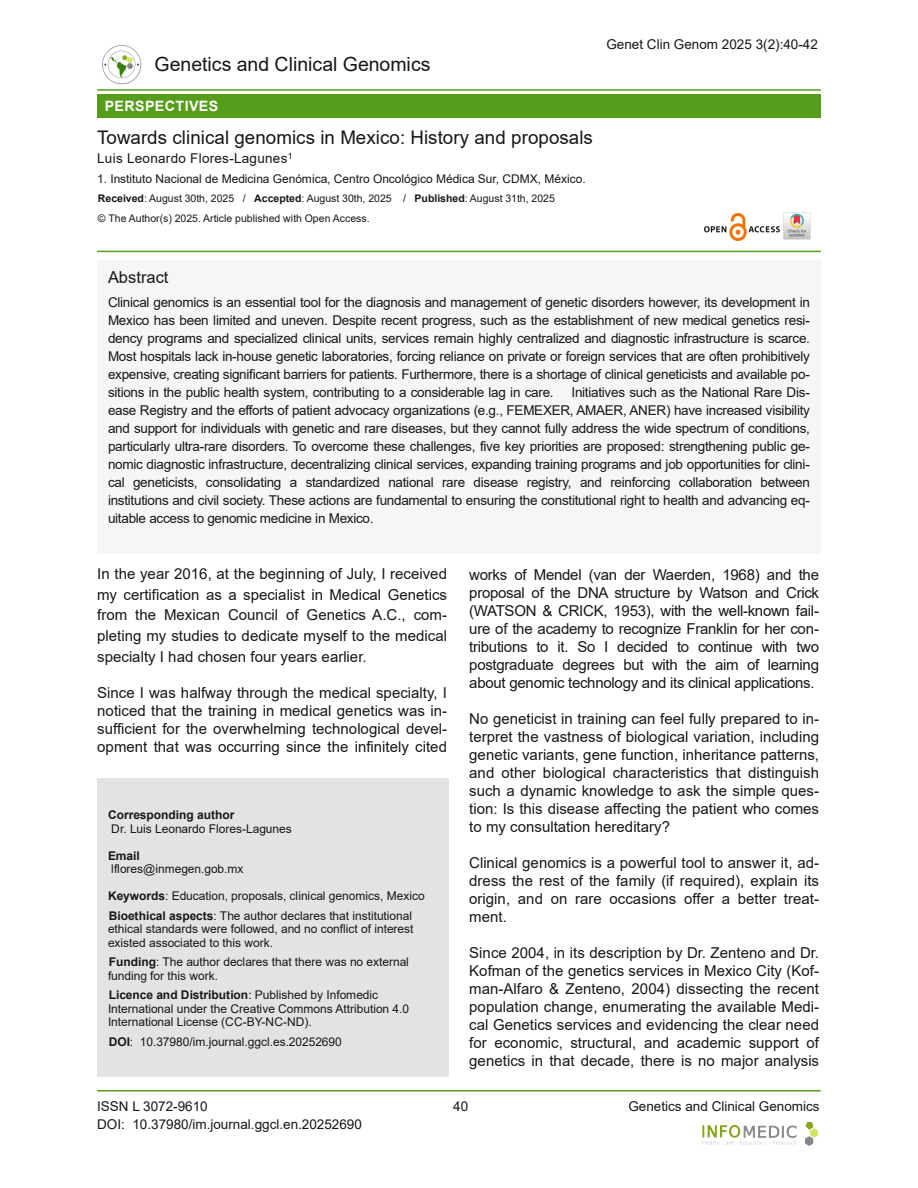
<style>
.page{position:relative;width:918px;height:1188px;background:#fff}
.page>*{position:absolute;margin:0;border:0;box-sizing:border-box;transform-origin:0 0}
.t1{font:19.5px "Arial";color:#181715}
.t2{font:18.75px "Arial";letter-spacing:.005em;color:#181715}
.t3{font:16.5px "Arial";color:#181715}
.t4{font:15px/18px "Arial";letter-spacing:.005em;color:#181715;text-align:justify}
.t5{font:700 14.25px "Arial";letter-spacing:.025em;color:#fff}
.t6{font:13.5px/18px "Arial";color:#181715;text-align:justify}
.t7{font:13.5px "Arial";letter-spacing:.02em;color:#181715}
.t8{font:12px/13.5px "Arial";letter-spacing:-.005em;color:#181715}
.t9{font:700 12px "Arial";color:#181715}
.t10{font:10.5px/19.5px "Arial";color:#181715}
.s1{font-weight:700}
</style>
<div class="page">
<hr style="left:97px;top:1090px;width:724px;height:2px;background:#579d1c">
<img style="left:102px;top:45px;width:40px;height:40px">
<hr style="left:97px;top:89px;width:724px;height:2px;background:#579d1c">
<img style="left:702px;top:1121px;width:116px;height:25px">
<div style="left:97px;top:94px;width:724px;height:24px;background:#579d1c"></div>
<div style="left:97px;top:261px;width:724px;height:293px;background:#f6f6f6"></div>
<div style="left:97px;top:778px;width:352px;height:299px;background:#e3e3e3"></div>
<hr style="left:97px;top:251px;width:724px;height:1px;background:#579d1c">
<img style="left:783px;top:213px;width:28px;height:27px">
<img style="left:704px;top:213px;width:76px;height:27px">
<h1 class="t1" style="left:155px;top:54px;width:277px">Genetics and Clinical Genomics</h1>
<p class="t5" style="left:105px;top:98px;width:115px">PERSPECTIVES</p>
<p class="t2" style="left:97px;top:127px;width:497px">Towards clinical genomics in Mexico: History and proposals</p>
<p class="t7" style="left:97px;top:151px;width:197px">Luis Leonardo Flores-Lagunes<sup>1</sup></p>
<p class="t8" style="left:97px;top:172px;width:490px">1. Instituto Nacional de Medicina Genómica, Centro Oncológico Médica Sur, CDMX, México.</p>
<p class="t10" style="left:98px;top:189px;width:459px"><span class="s1">Received</span>: August 30th, 2025 / <span class="s1">Accepted</span>: August 30th, 2025 / <span class="s1">Published</span>: August 31th, 2025 © The Author(s) 2025. Article published with Open Access.</p>
<p class="t6" style="left:606px;top:35px;width:213px">Genet Clin Genom 2025 3(2):40-42</p>
<p class="t3" style="left:108px;top:268px;width:62px">Abstract</p>
<p class="t6" style="left:108px;top:294px;width:704px">Clinical genomics is an essential tool for the diagnosis and management of genetic disorders however, its development in Mexico has been limited and uneven. Despite recent progress, such as the establishment of new medical genetics resi&shy;dency programs and specialized clinical units, services remain highly centralized and diagnostic infrastructure is scarce.<br>Most hospitals lack in-house genetic laboratories, forcing reliance on private or foreign services that are often prohibitively expensive, creating significant barriers for patients. Furthermore, there is a shortage of clinical geneticists and available po&shy;sitions in the public health system, contributing to a considerable lag in care.</p>
<p class="t6" style="left:108px;top:384px;width:704px;text-indent:464px">Initiatives such as the National Rare Dis&shy;ease Registry and the efforts of patient advocacy organizations (e.g., FEMEXER, AMAER, ANER) have increased visibility and support for individuals with genetic and rare diseases, but they cannot fully address the wide spectrum of conditions, particularly ultra-rare disorders. To overcome these challenges, five key priorities are proposed: strengthening public ge&shy;nomic diagnostic infrastructure, decentralizing clinical services, expanding training programs and job opportunities for clini&shy;cal geneticists, consolidating a standardized national rare disease registry, and reinforcing collaboration between institutions and civil society. These actions are fundamental to ensuring the constitutional right to health and advancing eq&shy;uitable access to genomic medicine in Mexico.</p>
<p class="t4" style="left:97px;top:564px;width:351px;line-height:20.7px">In the year 2016, at the beginning of July, I received my certification as a specialist in Medical Genetics from the Mexican Council of Genetics A.C., com&shy;pleting my studies to dedicate myself to the medical specialty I had chosen four years earlier.</p>
<p class="t4" style="left:97px;top:684px;width:351px">Since I was halfway through the medical specialty, I noticed that the training in medical genetics was in&shy;sufficient for the overwhelming technological devel&shy;opment that was occurring since the infinitely cited</p>
<p class="t9" style="left:108px;top:809px;width:128px">Corresponding author</p>
<p class="t8" style="left:111px;top:822px;width:182px">Dr. Luis Leonardo Flores-Lagunes</p>
<p class="t9" style="left:108px;top:849px;width:33px">Email</p>
<p class="t8" style="left:111px;top:863px;width:134px">lflores@inmegen.gob.mx</p>
<p class="t8" style="left:108px;top:887px;width:318px;line-height:19.5px"><span class="s1">Keywords</span>: Education, proposals, clinical genomics, Mexico<br><span class="s1">Bioethical aspects</span>: The author declares that institutional</p>
<p class="t8" style="left:108px;top:923px;width:307px">ethical standards were followed, and no conflict of interest existed associated to this work.</p>
<p class="t8" style="left:108px;top:956px;width:302px"><span class="s1">Funding</span>: The author declares that there was no external funding for this work.</p>
<p class="t8" style="left:108px;top:989px;width:303px"><span class="s1">Licence and Distribution</span>: Published by Infomedic<br>International under the Creative Commons Attribution 4.0<br>International License (CC-BY-NC-ND).</p>
<p class="t8" style="left:109px;top:1035px;width:235px"><span class="s1">DOI</span>: 10.37980/im.journal.ggcl.es.20252690</p>
<p class="t4" style="left:469px;top:565px;width:351px">works of Mendel (van der Waerden, 1968) and the proposal of the DNA structure by Watson and Crick (WATSON &amp; CRICK, 1953), with the well-known fail&shy;ure of the academy to recognize Franklin for her con&shy;tributions to it. So I decided to continue with two postgraduate degrees but with the aim of learning about genomic technology and its clinical applications.</p>
<p class="t4" style="left:469px;top:709px;width:351px">No geneticist in training can feel fully prepared to in&shy;terpret the vastness of biological variation, including genetic variants, gene function, inheritance patterns, and other biological characteristics that distinguish such a dynamic knowledge to ask the simple ques&shy;tion: Is this disease affecting the patient who comes to my consultation hereditary?</p>
<p class="t4" style="left:469px;top:853px;width:351px">Clinical genomics is a powerful tool to answer it, ad&shy;dress the rest of the family (if required), explain its origin, and on rare occasions offer a better treat&shy;ment.</p>
<p class="t4" style="left:469px;top:943px;width:351px">Since 2004, in its description by Dr. Zenteno and Dr.<br>Kofman of the genetics services in Mexico City (Kof&shy;man-Alfaro &amp; Zenteno, 2004) dissecting the recent population change, enumerating the available Medi&shy;cal Genetics services and evidencing the clear need for economic, structural, and academic support of genetics in that decade, there is no major analysis</p>
<p class="t6" style="left:97px;top:1098px;width:112px">ISSN L 3072-9610</p>
<p class="t6" style="left:453px;top:1098px;width:17px">40</p>
<p class="t6" style="left:628px;top:1098px;width:193px">Genetics and Clinical Genomics</p>
<p class="t6" style="left:97px;top:1116px;width:266px">DOI: 10.37980/im.journal.ggcl.en.20252690</p>
</div>
